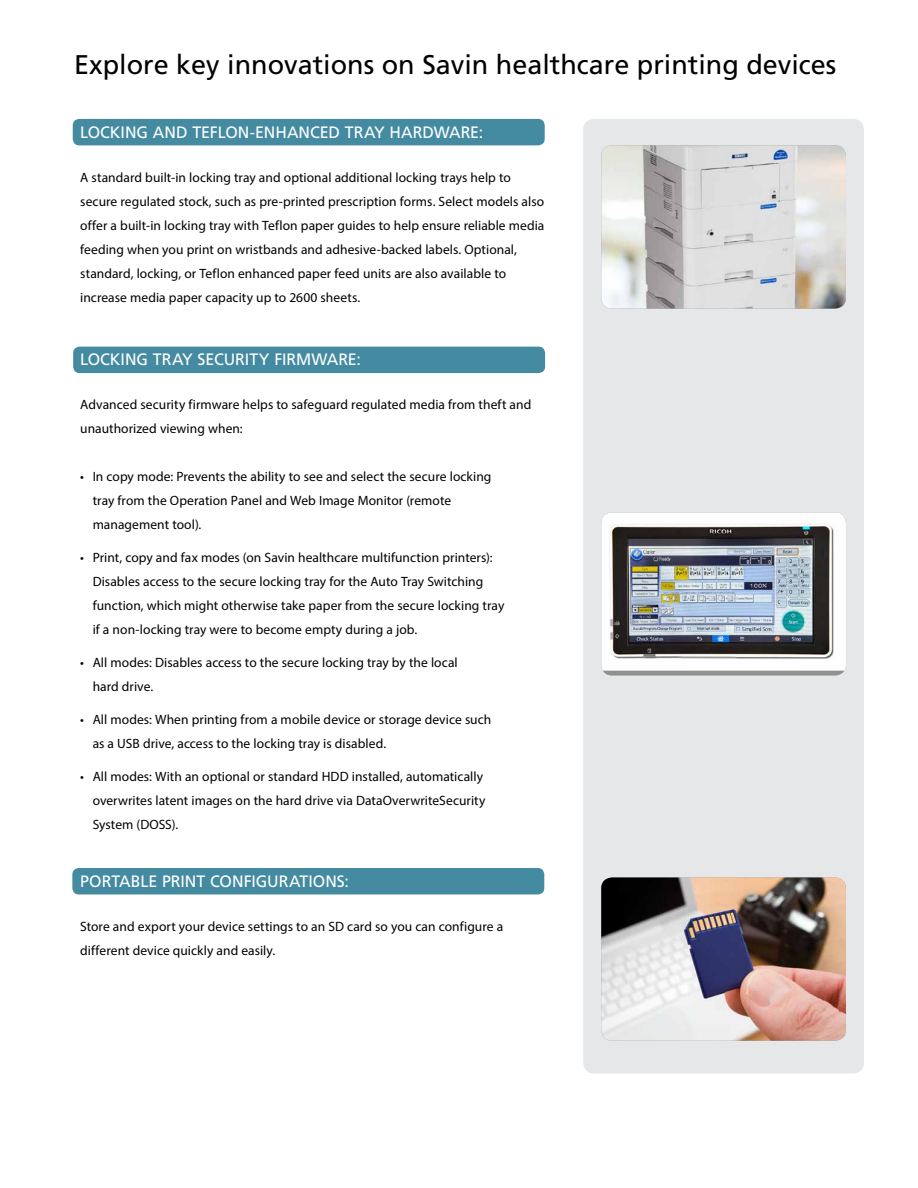
<style>
.page{position:relative;width:918px;height:1188px;background:#fff}
.page>*{position:absolute;margin:0;border:0;box-sizing:border-box;transform-origin:0 0}
.t1{font:27px "Frutiger LT Std";color:#000}
.t2{font:16.5px "Frutiger LT Std";color:#fff}
.t3{font:13.5px/24px "Myriad Pro";letter-spacing:.005em;color:#000}
</style>
<div class="page">
<div style="left:72px;top:868px;width:472px;height:26px;background:#448ba2;border-radius:6px"></div>
<div style="left:73px;top:119px;width:472px;height:26px;background:#448ba2;border-radius:6px"></div>
<div style="left:73px;top:347px;width:472px;height:26px;background:#448ba2;border-radius:6px"></div>
<div style="left:583px;top:119px;width:281px;height:955px;background:#e6e7e8;border-radius:11px"></div>
<img style="left:601px;top:145px;width:245px;height:164px">
<img style="left:601px;top:878px;width:245px;height:163px">
<div style="left:601px;top:512px;width:245px;height:164px;background:#8e9390;border-radius:11px"></div>
<img style="left:601px;top:512px;width:245px;height:159px">
<h1 class="t1" style="left:74px;top:49px;width:764px">Explore key innovations on Savin healthcare printing devices</h1>
<p class="t2" style="left:80px;top:123px;width:405px">LOCKING AND TEFLON-ENHANCED TRAY HARDWARE:</p>
<p class="t3" style="left:80px;top:165px;width:466px">A standard built-in locking tray and optional additional locking trays help to secure regulated stock, such as pre-printed prescription forms. Select models also offer a built-in locking tray with Teflon paper guides to help ensure reliable media feeding when you print on wristbands and adhesive-backed labels. Optional, standard, locking, or Teflon enhanced paper feed units are also available to increase media paper capacity up to 2600 sheets.</p>
<p class="t2" style="left:80px;top:350px;width:282px">LOCKING TRAY SECURITY FIRMWARE:</p>
<p class="t3" style="left:80px;top:392px;width:453px">Advanced security firmware helps to safeguard regulated media from theft and unauthorized viewing when:</p>
<p class="t3" style="left:93px;top:464px;width:400px;text-indent:-12px">• In copy mode: Prevents the ability to see and select the secure locking tray from the Operation Panel and Web Image Monitor (remote management tool).</p>
<p class="t3" style="left:93px;top:545px;width:413px;text-indent:-12px">• Print, copy and fax modes (on Savin healthcare multifunction printers):<br>Disables access to the secure locking tray for the Auto Tray Switching function, which might otherwise take paper from the secure locking tray if a non-locking tray were to become empty during a job.</p>
<p class="t3" style="left:93px;top:650px;width:367px;text-indent:-12px">• All modes: Disables access to the secure locking tray by the local hard drive.</p>
<p class="t3" style="left:93px;top:707px;width:400px;text-indent:-12px">• All modes: When printing from a mobile device or storage device such as a USB drive, access to the locking tray is disabled.</p>
<p class="t3" style="left:93px;top:764px;width:394px;text-indent:-12px">• All modes: With an optional or standard HDD installed, automatically overwrites latent images on the hard drive via DataOverwriteSecurity<br>System (DOSS).</p>
<p class="t2" style="left:80px;top:872px;width:270px">PORTABLE PRINT CONFIGURATIONS:</p>
<p class="t3" style="left:80px;top:914px;width:424px">Store and export your device settings to an SD card so you can configure a different device quickly and easily.</p>
</div>
